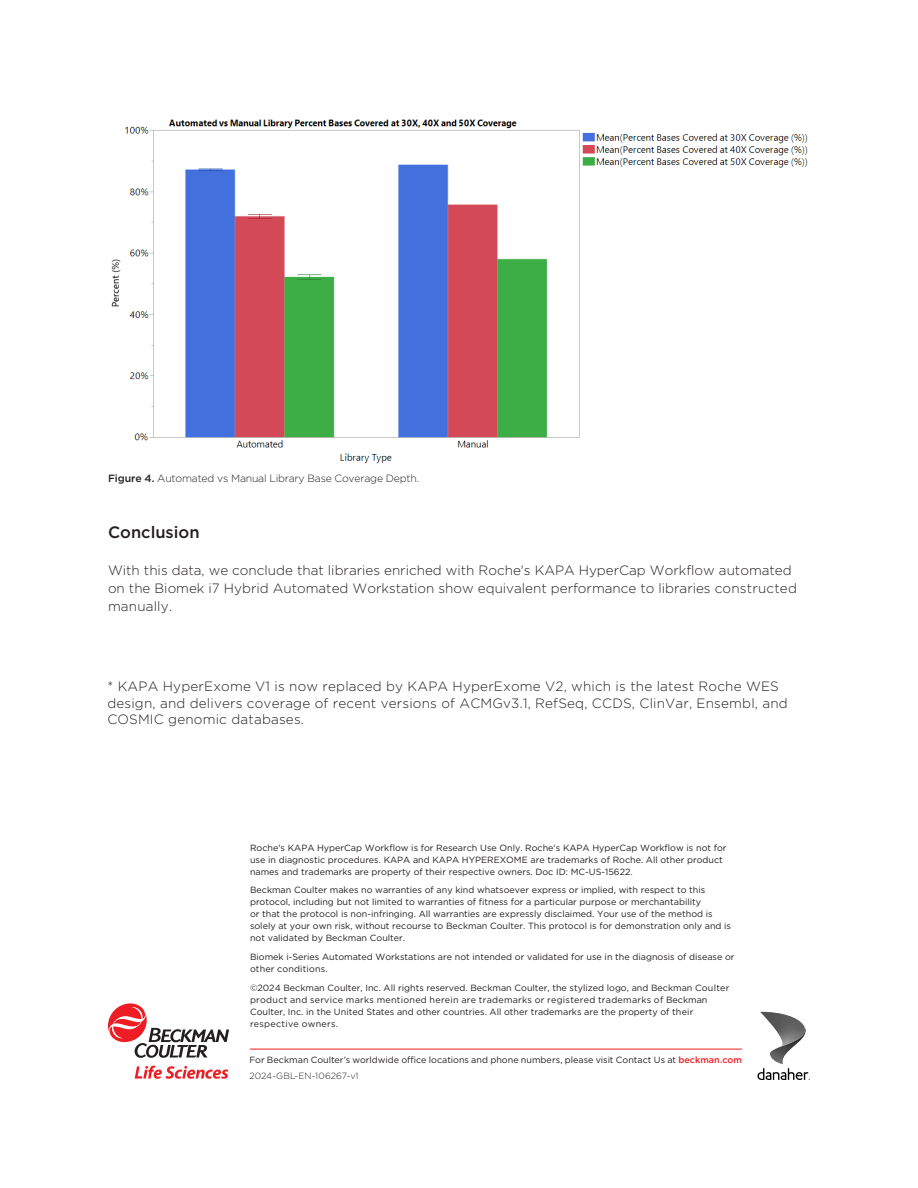
<style>
.page{position:relative;width:918px;height:1188px;background:#fff}
.page>*{position:absolute;margin:0;border:0;box-sizing:border-box;transform-origin:0 0}
.t1{font:500 16.5px "Gotham";color:#231f20}
.t2{font:300 13.5px/16.2px "Gotham";letter-spacing:.015em;color:#221e1f}
.t3{font:300 13.5px/18.1px "Gotham";color:#231f20}
.t4{font:300 10.5px "Gotham";letter-spacing:-.02em;color:#231f20}
.t5{font:9px/12px "Gotham";color:#231f20}
.s1{font-weight:500}
.s2{font-weight:500;color:#ee1d23}
.s3{font-weight:300}
</style>
<div class="page">
<hr style="left:250px;top:1049px;width:492px;height:1px;background:#ee1d23">
<svg style="left:108px;top:1003px;width:121px;height:55px"></svg>
<svg style="left:135px;top:1066px;width:93px;height:13px"></svg>
<svg style="left:757px;top:1068px;width:53px;height:12px"></svg>
<img style="left:770px;top:1028px;width:36px;height:36px">
<img style="left:760px;top:1012px;width:45px;height:34px">
<img style="left:111px;top:119px;width:697px;height:345px">
<p class="t4" style="left:108px;top:471px;width:313px"><span class="s1">Figure 4.</span> Automated vs Manual Library Base Coverage Depth.</p>
<h1 class="t1" style="left:108px;top:521px;width:93px">Conclusion</h1>
<h2 class="t3" style="left:108px;top:561px;width:690px">With this data, we conclude that libraries enriched with Roche's KAPA HyperCap Workflow automated on the Biomek i7 Hybrid Automated Workstation show equivalent performance to libraries constructed manually.</h2>
<h2 class="t2" style="left:107px;top:678px;width:682px">* KAPA HyperExome V1 is now replaced by KAPA HyperExome V2, which is the latest Roche WES design, and delivers coverage of recent versions of ACMGv3.1, RefSeq, CCDS, ClinVar, Ensembl, and<br>COSMIC genomic databases.</h2>
<p class="t5" style="left:250px;top:841px;width:478px">Roche's KAPA HyperCap Workflow is for Research Use Only. Roche's KAPA HyperCap Workflow is not for use in diagnostic procedures. KAPA and KAPA HYPEREXOME are trademarks of Roche. All other product names and trademarks are property of their respective owners. Doc ID: MC-US-15622.</p>
<p class="t5" style="left:250px;top:884px;width:483px">Beckman Coulter makes no warranties of any kind whatsoever express or implied, with respect to this protocol, including but not limited to warranties of fitness for a particular purpose or merchantability<br>or that the protocol is non-infringing. All warranties are expressly disclaimed. Your use of the method is solely at your own risk, without recourse to Beckman Coulter. This protocol is for demonstration only and is not validated by Beckman Coulter.</p>
<p class="t5" style="left:250px;top:951px;width:486px">Biomek i-Series Automated Workstations are not intended or validated for use in the diagnosis of disease or other conditions.</p>
<p class="t5" style="left:250px;top:982px;width:481px">©2024 Beckman Coulter, Inc. All rights reserved. Beckman Coulter, the stylized logo, and Beckman Coulter product and service marks mentioned herein are trademarks or registered trademarks of Beckman Coulter, Inc. in the United States and other countries. All other trademarks are the property of their respective owners.</p>
<p class="t5" style="left:249px;top:1051px;width:494px;line-height:16.2px">For Beckman Coulter’s worldwide office locations and phone numbers, please visit Contact Us at <span class="s2">beckman.com<br></span><span class="s3">2024-GBL-EN-106267-v1</span></p>
</div>
